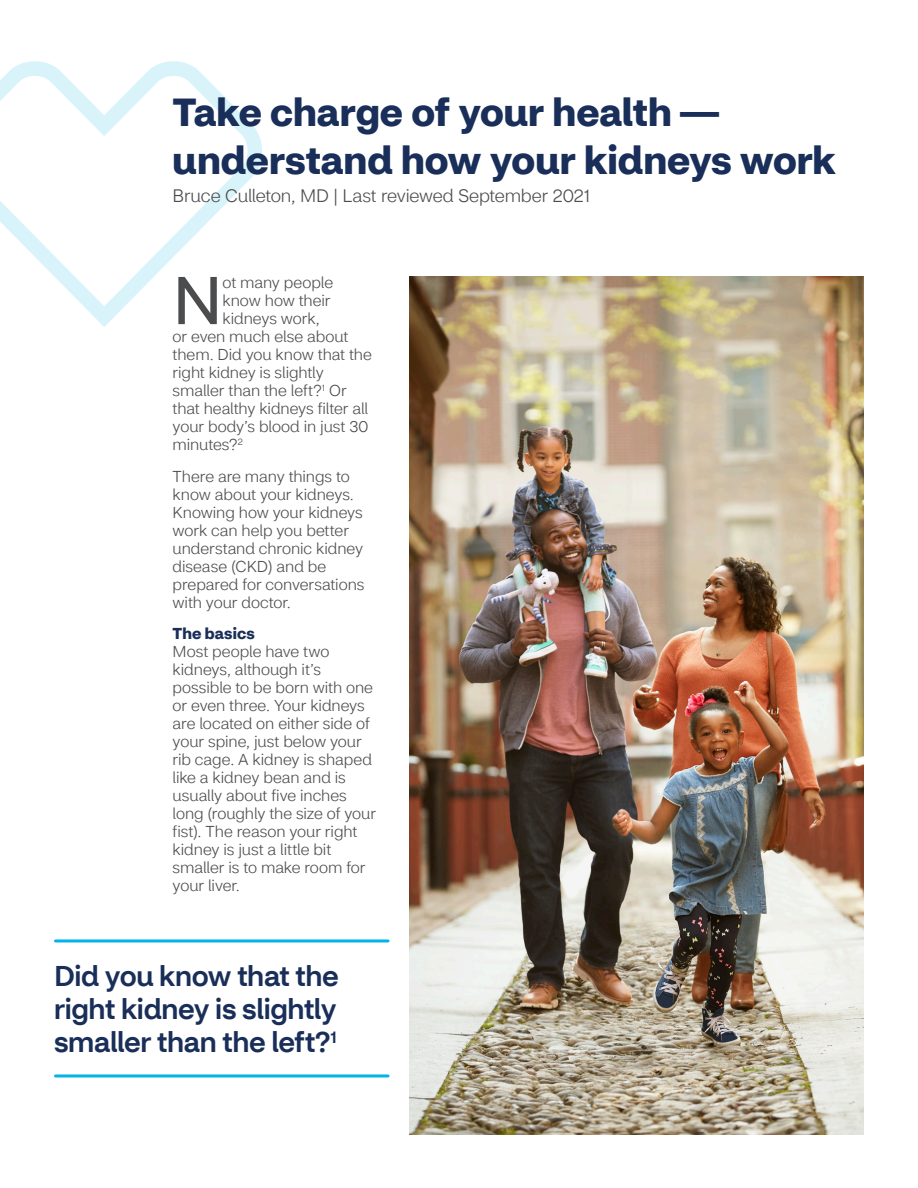
<style>
.page{position:relative;width:918px;height:1188px;background:#fff}
.page>*{position:absolute;margin:0;border:0;box-sizing:border-box;transform-origin:0 0}
.t1{font:66.45px "CVS Health Sans";color:#4b4c4d}
.t2{font:700 39px/48px "CVS Health Sans";color:#192e58}
.t3{font:500 28.5px/33px "CVS Health Sans";letter-spacing:-.01em;color:#192e58;text-align:justify}
.t4{font:300 18px "CVS Health Sans";letter-spacing:-.01em;color:#4b4c4d}
.t5{font:300 15.75px/18px "CVS Health Sans";letter-spacing:-.005em;color:#4b4c4d}
.t6{font:700 15.75px "CVS Health Sans";letter-spacing:.01em;color:#192e58}
</style>
<div class="page">
<hr style="left:56px;top:1074px;width:332px;height:3px;background:#00b3e9">
<hr style="left:56px;top:939px;width:332px;height:3px;background:#00b3e9">
<svg style="left:0;top:61px;width:262px;height:266px"></svg>
<img style="left:410px;top:276px;width:454px;height:858px">
<h1 class="t2" style="left:173px;top:88px;width:665px">Take charge of your health — understand how your kidneys work</h1>
<p class="t4" style="left:173px;top:185px;width:419px">Bruce Culleton, MD | Last reviewed September 2021</p>
<p class="t1" style="left:173px;top:260px;width:51px">N</p>
<p class="t5" style="left:223px;top:274px;width:112px">ot many people</p>
<p class="t5" style="left:223px;top:292px;width:110px">know how their</p>
<p class="t5" style="left:223px;top:310px;width:99px">kidneys work,</p>
<p class="t5" style="left:173px;top:328px;width:177px">or even much else about</p>
<p class="t5" style="left:173px;top:346px;width:201px">them. Did you know that the</p>
<p class="t5" style="left:173px;top:364px;width:153px">right kidney is slightly</p>
<p class="t5" style="left:173px;top:382px;width:176px">smaller than the left?<sup>1</sup> Or</p>
<p class="t5" style="left:173px;top:400px;width:197px">that healthy kidneys filter all</p>
<p class="t5" style="left:173px;top:418px;width:197px">your body’s blood in just 30</p>
<p class="t5" style="left:173px;top:436px;width:72px">minutes?<sup>2</sup></p>
<p class="t5" style="left:173px;top:467px;width:193px">There are many things to know about your kidneys.<br>Knowing how your kidneys work can help you better understand chronic kidney disease (CKD) and be prepared for conversations with your doctor.</p>
<h2 class="t6" style="left:173px;top:624px;width:84px">The basics</h2>
<p class="t5" style="left:173px;top:643px;width:205px">Most people have two kidneys, although it’s possible to be born with one or even three. Your kidneys are located on either side of your spine, just below your rib cage. A kidney is shaped like a kidney bean and is usually about five inches long (roughly the size of your fist). The reason your right kidney is just a little bit smaller is to make room for your liver.</p>
<p class="t3" style="left:54px;top:960px;width:286px">Did you know that the right kidney is slightly smaller than the left?<sup>1</sup></p>
</div>
